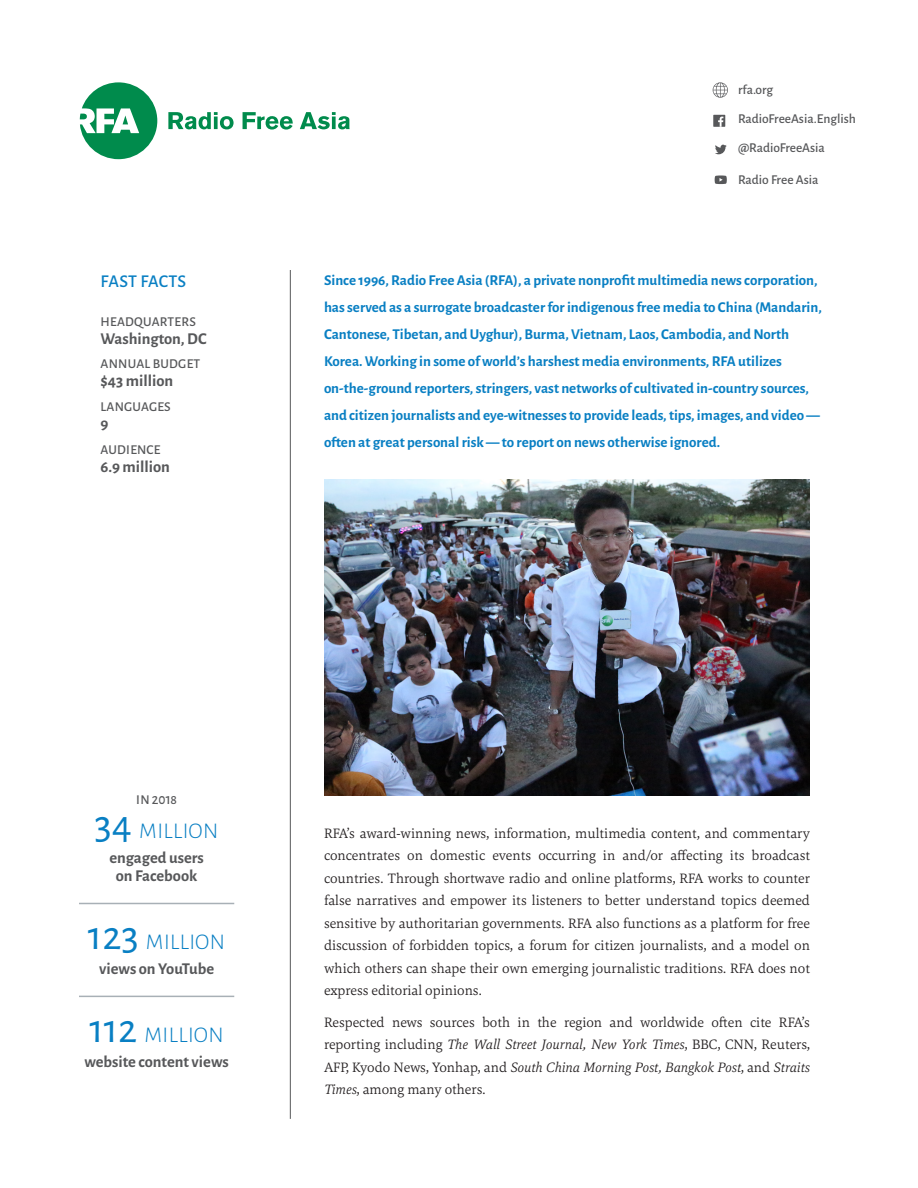
<style>
.page{position:relative;width:918px;height:1188px;background:#fff}
.page>*{position:absolute;margin:0;border:0;box-sizing:border-box;transform-origin:0 0}
.sidebar_body{font:300 22.5px "Alegreya Sans";letter-spacing:.02em;color:#097fc3}
.sidebar_header{font:500 18px "Alegreya Sans";letter-spacing:.005em;color:#097fc3}
.sidebar_body-2{font:700 16.5px/18px "Alegreya Sans";color:#57585a;text-align:center}
.intro_body{font:700 16.5px "Alegreya Sans";color:#57585a}
.Alegreya_Sans_Medium{font:700 15px/27px "Alegreya Sans";color:#097fc3}
.body_9_5_14_space_af{font:300 14.25px/22.5px "Carrara";color:#231f20;text-align:justify}
.social_media{font:500 13.5px "Alegreya Sans";color:#57585a}
.intro_body-2{font:500 13.5px "Alegreya Sans";letter-spacing:.02em;color:#57585a}
.sidebar_subhead{font:500 13.5px "Alegreya Sans";letter-spacing:.02em;color:#57585a}
.s1{font-weight:400;font-size:42px}
.s2{font-style:italic}
</style>
<div class="page">
<div style="left:713px;top:115px;width:12px;height:12px;background:#57585a"></div>
<svg style="left:718px;top:117px;width:5px;height:10px"></svg>
<svg style="left:715px;top:145px;width:12px;height:9px"></svg>
<svg style="left:715px;top:176px;width:12px;height:8px"></svg>
<svg style="left:713px;top:82px;width:15px;height:16px"></svg>
<img style="left:324px;top:480px;width:486px;height:315px">
<hr style="left:290px;top:270px;width:1px;height:849px;background:#57585a">
<svg style="left:80px;top:82px;width:77px;height:77px"></svg>
<svg style="left:168px;top:112px;width:182px;height:18px"></svg>
<hr style="left:79px;top:903px;width:155px;height:1px;background:#a8b0b6">
<hr style="left:79px;top:996px;width:155px;height:1px;background:#a8b0b6">
<p class="sidebar_header" style="left:101px;top:269px;width:87px">FAST FACTS</p>
<p class="intro_body-2" style="left:101px;top:312px;width:97px">HEADQUARTERS</p>
<p class="intro_body" style="left:100px;top:326px;width:108px">Washington, DC</p>
<p class="sidebar_subhead" style="left:101px;top:354px;width:101px">ANNUAL BUDGET</p>
<p class="sidebar_body-2" style="left:100px;top:371px;width:74px">$43 million</p>
<p class="intro_body-2" style="left:101px;top:397px;width:72px">LANGUAGES</p>
<p class="intro_body" style="left:100px;top:412px;width:9px">9</p>
<p class="intro_body-2" style="left:101px;top:440px;width:61px">AUDIENCE</p>
<p class="intro_body" style="left:100px;top:454px;width:71px">6.9 million</p>
<p class="social_media" style="left:738px;top:80px;width:37px">rfa.org</p>
<p class="social_media" style="left:738px;top:109px;width:119px">RadioFreeAsia.English</p>
<p class="social_media" style="left:738px;top:138px;width:88px">@RadioFreeAsia</p>
<p class="social_media" style="left:738px;top:170px;width:82px">Radio Free Asia</p>
<p class="Alegreya_Sans_Medium" style="left:324px;top:266px;width:499px">Since 1996, Radio Free Asia (RFA), a private nonprofit multimedia news corporation, has served as a surrogate broadcaster for indigenous free media to China (Mandarin, Cantonese, Tibetan, and Uyghur), Burma, Vietnam, Laos, Cambodia, and North Korea. Working in some of world’s harshest media environments, RFA utilizes on-the-ground reporters, stringers, vast networks of cultivated in-country sources, and citizen journalists and eye-witnesses to provide leads, tips, images, and video — often at great personal risk — to report on news otherwise ignored.</p>
<p class="sidebar_subhead" style="left:136px;top:790px;width:42px">IN 2018</p>
<p class="sidebar_body" style="left:95px;top:816px;width:125px"><span class="s1">34</span> MILLION</p>
<p class="sidebar_body-2" style="left:109px;top:847px;width:96px">engaged users on Facebook</p>
<p class="sidebar_body" style="left:88px;top:927px;width:139px"><span class="s1">123</span> MILLION</p>
<p class="sidebar_body-2" style="left:99px;top:958px;width:117px">views on YouTube</p>
<p class="sidebar_body" style="left:89px;top:1020px;width:136px"><span class="s1">112</span> MILLION</p>
<p class="sidebar_body-2" style="left:84px;top:1051px;width:146px">website content views</p>
<p class="body_9_5_14_space_af" style="left:324px;top:822px;width:488px">RFA’s award-winning news, information, multimedia content, and commentary concentrates on domestic events occurring in and/or affecting its broadcast countries. Through shortwave radio and online platforms, RFA works to counter false narratives and empower its listeners to better understand topics deemed sensitive by authoritarian governments. RFA also functions as a platform for free discussion of forbidden topics, a forum for citizen journalists, and a model on which others can shape their own emerging journalistic traditions. RFA does not express editorial opinions.</p>
<p class="body_9_5_14_space_af" style="left:324px;top:1011px;width:488px">Respected news sources both in the region and worldwide often cite RFA’s reporting including <span class="s2">The Wall Street Journal, New York Times</span>, BBC, CNN, Reuters, AFP, Kyodo News, Yonhap, and <span class="s2">South China Morning Post, Bangkok Post</span>, and <span class="s2">Straits Times</span>, among many others.</p>
</div>
